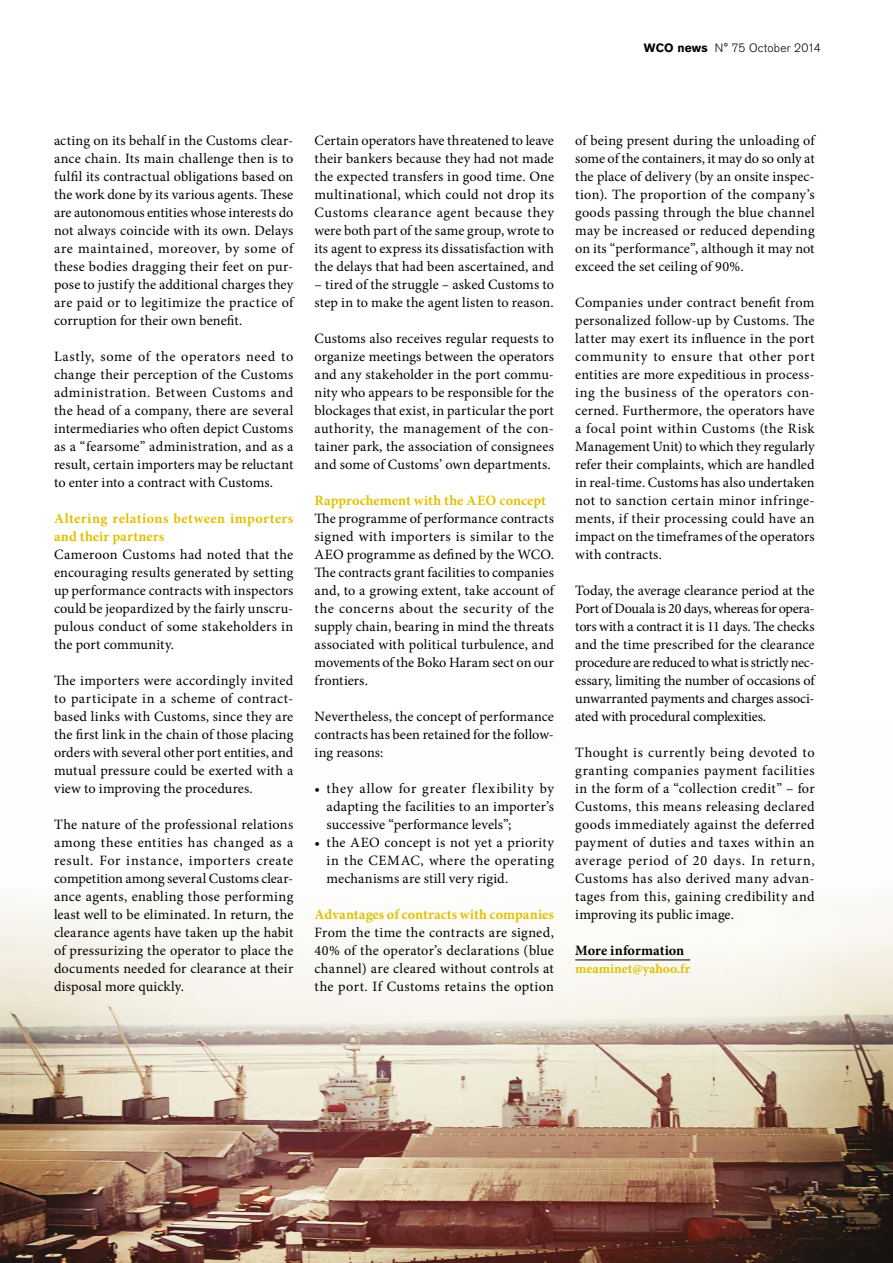
<style>
.page{position:relative;width:893px;height:1263px;background:#fff}
.page>*{position:absolute;margin:0;border:0;box-sizing:border-box;transform-origin:0 0}
.Body{font:14.25px/18px "Minion Pro";letter-spacing:.01em;color:#000;text-align:justify}
.Body_Bullets{font:14.25px/18px "Minion Pro";letter-spacing:.015em;color:#000;text-align:justify}
.Intertitre{font:700 14.25px/18px "Minion Pro";letter-spacing:.015em;color:#e1c100}
.More_info___Savoir_p{font:700 14.25px "Minion Pro";color:#000}
.Web_ligne{font:700 13.5px "Minion Pro";color:#e1c100}
.t1{font:300 12px "Akzidenz Grotesk BE";letter-spacing:.015em;color:#000}
.s1{font-weight:700}
</style>
<div class="page">
<img style="left:0;top:902px;width:893px;height:361px">
<hr style="left:575px;top:959px;width:115px;height:1px;background:#000">
<p class="t1" style="left:644px;top:41px;width:179px"><span class="s1">WCO news</span> N° 75 October 2014</p>
<p class="Body" style="left:54px;top:131px;width:241px">acting on its behalf in the Customs clear&shy;ance chain. Its main challenge then is to fulfil its contractual obligations based on the work done by its various agents. These are autonomous entities whose interests do not always coincide with its own. Delays are maintained, moreover, by some of these bodies dragging their feet on pur&shy;pose to justify the additional charges they are paid or to legitimize the practice of corruption for their own benefit.</p>
<p class="Body" style="left:54px;top:347px;width:241px">Lastly, some of the operators need to change their perception of the Customs administration. Between Customs and the head of a company, there are several intermediaries who often depict Customs as a “fearsome” administration, and as a result, certain importers may be reluctant to enter into a contract with Customs.</p>
<p class="Intertitre" style="left:54px;top:509px;width:241px">Altering relations between importers and their partners</p>
<p class="Body" style="left:54px;top:545px;width:241px">Cameroon Customs had noted that the encouraging results generated by setting up performance contracts with inspectors could be jeopardized by the fairly unscru&shy;pulous conduct of some stakeholders in the port community.</p>
<p class="Body" style="left:54px;top:671px;width:241px">The importers were accordingly invited to participate in a scheme of contract&shy;based links with Customs, since they are the first link in the chain of those placing orders with several other port entities, and mutual pressure could be exerted with a view to improving the procedures.</p>
<p class="Body" style="left:54px;top:815px;width:241px">The nature of the professional relations among these entities has changed as a result. For instance, importers create competition among several Customs clear&shy;ance agents, enabling those performing least well to be eliminated. In return, the clearance agents have taken up the habit of pressurizing the operator to place the documents needed for clearance at their disposal more quickly.</p>
<p class="Body" style="left:315px;top:131px;width:241px">Certain operators have threatened to leave their bankers because they had not made the expected transfers in good time. One multinational, which could not drop its Customs clearance agent because they were both part of the same group, wrote to its agent to express its dissatisfaction with the delays that had been ascertained, and</p>
<p class="Body" style="left:315px;top:275px;width:241px">– tired of the struggle – asked Customs to step in to make the agent listen to reason.</p>
<p class="Body" style="left:315px;top:329px;width:241px">Customs also receives regular requests to organize meetings between the operators and any stakeholder in the port commu&shy;nity who appears to be responsible for the blockages that exist, in particular the port authority, the management of the con&shy;tainer park, the association of consignees and some of Customs’ own departments.</p>
<p class="Intertitre" style="left:315px;top:491px;width:233px">Rapprochement with the AEO concept</p>
<p class="Body" style="left:315px;top:509px;width:241px">The programme of performance contracts signed with importers is similar to the AEO programme as defined by the WCO.<br>The contracts grant facilities to companies and, to a growing extent, take account of the concerns about the security of the supply chain, bearing in mind the threats associated with political turbulence, and movements of the Boko Haram sect on our frontiers.</p>
<p class="Body" style="left:315px;top:707px;width:241px">Nevertheless, the concept of performance contracts has been retained for the follow&shy;ing reasons:</p>
<p class="Body_Bullets" style="left:327px;top:779px;width:229px;text-indent:-12px">• they allow for greater flexibility by adapting the facilities to an importer’s successive “performance levels”;</p>
<p class="Body_Bullets" style="left:327px;top:833px;width:229px;text-indent:-12px">• the AEO concept is not yet a priority in the CEMAC, where the operating mechanisms are still very rigid.</p>
<p class="Intertitre" style="left:315px;top:905px;width:241px">Advantages of contracts with companies</p>
<p class="Body" style="left:315px;top:923px;width:241px">From the time the contracts are signed, 40% of the operator’s declarations (blue channel) are cleared without controls at the port. If Customs retains the option</p>
<p class="Body" style="left:575px;top:131px;width:241px">of being present during the unloading of some of the containers, it may do so only at the place of delivery (by an onsite inspec&shy;tion). The proportion of the company’s goods passing through the blue channel may be increased or reduced depending on its “performance”, although it may not exceed the set ceiling of 90%.</p>
<p class="Body" style="left:575px;top:293px;width:241px">Companies under contract benefit from personalized follow-up by Customs. The latter may exert its influence in the port community to ensure that other port entities are more expeditious in process&shy;ing the business of the operators con&shy;cerned. Furthermore, the operators have a focal point within Customs (the Risk Management Unit) to which they regularly refer their complaints, which are handled in real-time. Customs has also undertaken not to sanction certain minor infringe&shy;ments, if their processing could have an impact on the timeframes of the operators with contracts.</p>
<p class="Body" style="left:575px;top:581px;width:241px">Today, the average clearance period at the Port of Douala is 20 days, whereas for opera&shy;tors with a contract it is 11 days. The checks and the time prescribed for the clearance procedure are reduced to what is strictly nec&shy;essary, limiting the number of occasions of unwarranted payments and charges associ&shy;ated with procedural complexities.</p>
<p class="Body" style="left:575px;top:743px;width:241px">Thought is currently being devoted to granting companies payment facilities in the form of a “collection credit” – for Customs, this means releasing declared goods immediately against the deferred payment of duties and taxes within an average period of 20 days. In return, Customs has also derived many advan&shy;tages from this, gaining credibility and improving its public image.</p>
<p class="More_info___Savoir_p" style="left:575px;top:940px;width:111px">More information</p>
<p class="Web_ligne" style="left:575px;top:959px;width:116px">meaminet@yahoo.fr</p>
<p class="t1" style="left:842px;top:1215px;width:16px">45</p>
</div>
